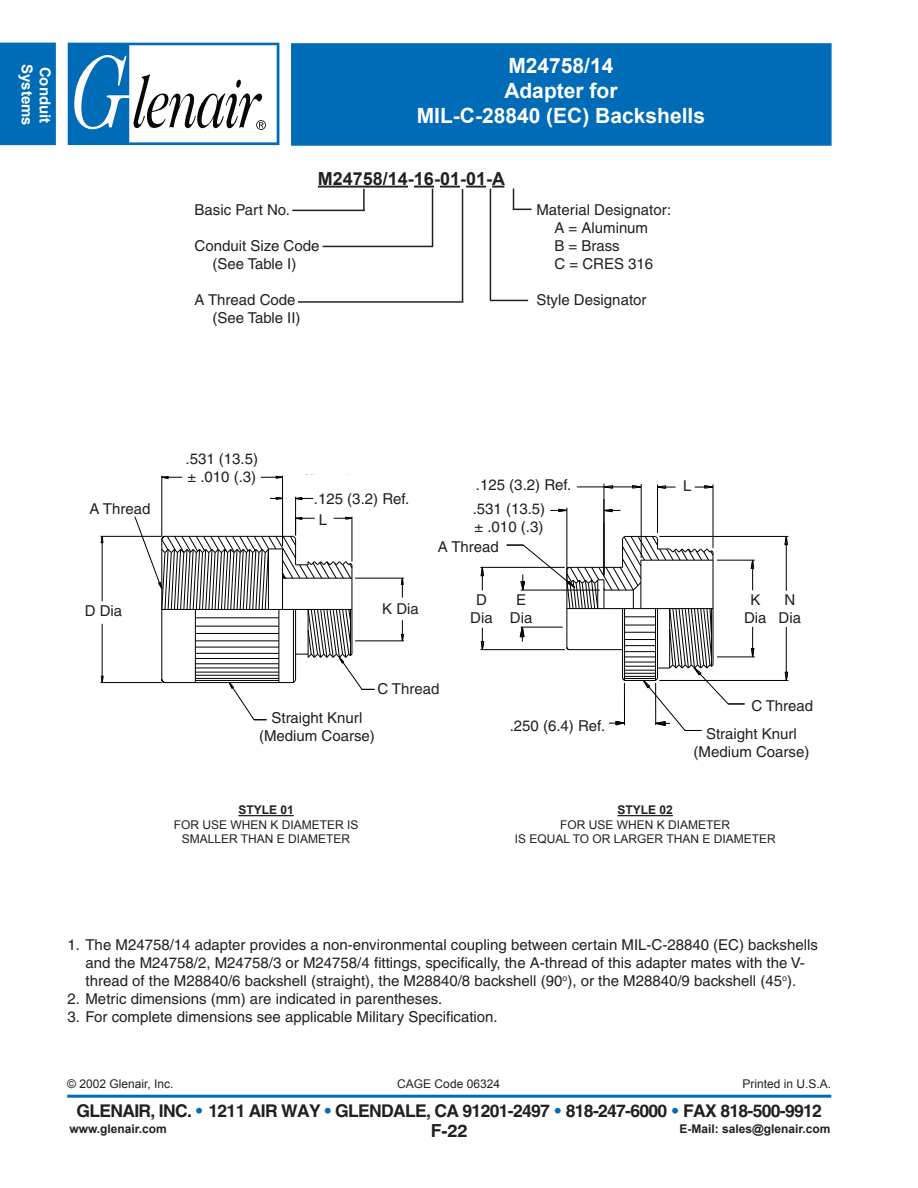
<style>
.page{position:relative;width:918px;height:1188px;background:#fff}
.page>*{position:absolute;margin:0;border:0;box-sizing:border-box;transform-origin:0 0}
.Catalog_Head{font:700 21px "Arial";color:#fff}
.Spider_Top{font:700 18px "Arial";color:#231f20}
.t1{font:700 18px "Swiss 721 BT";color:#231f20}
.t2{font:700 17.55px "Helvetica";letter-spacing:-.04em;color:#231f20}
.Hanging_indent{font:15px/18px "Helvetica";color:#231f20;text-align:center}
.Part_Dim_s_Ctr{font:15px/18px "Helvetica";color:#231f20;text-align:center}
.t3{font:700 15px "Arial";color:#fff}
.t4{font:12px "Arial";color:#231f20}
.t5{font:700 12px "Arial";color:#231f20}
.s1{color:#006bb6}
</style>
<div class="page">
<div style="left:0;top:43px;width:56px;height:102px;background:#006bb6"></div>
<div style="left:291px;top:43px;width:541px;height:103px;background:#006bb6;border:2px solid #006bb6"></div>
<svg style="left:68px;top:43px;width:211px;height:102px"></svg>
<hr style="left:67px;top:1095px;width:764px;height:3px;background:#006bb6">
<hr style="left:566px;top:508px;width:1px;height:72px;background:#000">
<svg style="left:604px;top:508px;width:16px;height:5px"></svg>
<svg style="left:550px;top:508px;width:18px;height:5px"></svg>
<hr style="left:603px;top:484px;width:1px;height:90px;background:#000">
<hr style="left:641px;top:484px;width:1px;height:74px;background:#000">
<hr style="left:577px;top:486px;width:64px;height:1px;background:#000">
<svg style="left:598px;top:484px;width:16px;height:5px"></svg>
<hr style="left:657px;top:485px;width:1px;height:48px;background:#000">
<hr style="left:713px;top:485px;width:1px;height:63px;background:#000">
<svg style="left:695px;top:485px;width:19px;height:4px"></svg>
<svg style="left:632px;top:485px;width:44px;height:4px"></svg>
<hr style="left:659px;top:536px;width:129px;height:1px;background:#000">
<hr style="left:659px;top:680px;width:129px;height:1px;background:#000">
<hr style="left:786px;top:536px;width:1px;height:55px;background:#000">
<hr style="left:786px;top:627px;width:1px;height:53px;background:#000">
<svg style="left:784px;top:671px;width:5px;height:10px"></svg>
<svg style="left:784px;top:535px;width:5px;height:11px"></svg>
<hr style="left:480px;top:567px;width:85px;height:1px;background:#000">
<hr style="left:480px;top:649px;width:85px;height:1px;background:#000">
<svg style="left:480px;top:628px;width:5px;height:23px"></svg>
<svg style="left:480px;top:566px;width:5px;height:24px"></svg>
<svg style="left:506px;top:535px;width:249px;height:196px"></svg>
<hr style="left:238px;top:815px;width:56px;height:1px;background:#231f20">
<hr style="left:618px;top:815px;width:55px;height:1px;background:#231f20">
<hr style="left:318px;top:186px;width:90px;height:2px;background:#231f20">
<hr style="left:414px;top:186px;width:20px;height:2px;background:#231f20">
<hr style="left:440px;top:186px;width:20px;height:2px;background:#231f20">
<hr style="left:466px;top:186px;width:20px;height:2px;background:#231f20">
<svg style="left:492px;top:186px;width:12px;height:2px"></svg>
<hr style="left:363px;top:189px;width:2px;height:22px;background:#231f20">
<hr style="left:292px;top:210px;width:73px;height:1px;background:#231f20">
<hr style="left:432px;top:189px;width:1px;height:58px;background:#231f20">
<hr style="left:323px;top:246px;width:110px;height:1px;background:#231f20">
<hr style="left:462px;top:189px;width:1px;height:112px;background:#231f20">
<hr style="left:298px;top:301px;width:165px;height:2px;background:#231f20">
<hr style="left:490px;top:189px;width:1px;height:111px;background:#231f20">
<hr style="left:490px;top:300px;width:38px;height:1px;background:#231f20">
<svg style="left:513px;top:189px;width:19px;height:21px"></svg>
<hr style="left:101px;top:536px;width:61px;height:1px;background:#000">
<hr style="left:101px;top:682px;width:61px;height:1px;background:#000">
<hr style="left:102px;top:536px;width:1px;height:65px;background:#000">
<hr style="left:102px;top:624px;width:1px;height:59px;background:#000">
<svg style="left:100px;top:675px;width:4px;height:9px"></svg>
<svg style="left:100px;top:535px;width:4px;height:9px"></svg>
<hr style="left:295px;top:497px;width:1px;height:38px;background:#000">
<svg style="left:270px;top:496px;width:43px;height:5px"></svg>
<hr style="left:161px;top:476px;width:1px;height:60px;background:#000">
<hr style="left:282px;top:476px;width:1px;height:70px;background:#000">
<svg style="left:261px;top:475px;width:22px;height:4px"></svg>
<svg style="left:161px;top:475px;width:21px;height:4px"></svg>
<hr style="left:355px;top:578px;width:49px;height:1px;background:#000">
<hr style="left:355px;top:640px;width:49px;height:1px;background:#000">
<svg style="left:400px;top:620px;width:4px;height:22px"></svg>
<svg style="left:400px;top:577px;width:4px;height:21px"></svg>
<svg style="left:134px;top:516px;width:241px;height:205px"></svg>
<p class="t3" style="left:37px;top:64px;width:63px;rotate:90deg">Systems</p>
<p class="t3" style="left:55px;top:67px;width:58px;rotate:90deg">Conduit</p>
<p class="Catalog_Head" style="left:508px;top:52px;width:107px">M24758/14</p>
<p class="Catalog_Head" style="left:504px;top:77px;width:115px">Adapter for</p>
<p class="Catalog_Head" style="left:417px;top:102px;width:290px">MIL-C-28840 (EC) Backshells</p>
<p class="Spider_Top" style="left:318px;top:167px;width:189px">M24758/14-16-01-01-A</p>
<p class="Hanging_indent" style="left:195px;top:200px;width:97px">Basic Part No.</p>
<p class="Hanging_indent" style="left:195px;top:236px;width:126px">Conduit Size Code</p>
<p class="Hanging_indent" style="left:213px;top:254px;width:85px">(See Table I)</p>
<p class="Hanging_indent" style="left:195px;top:290px;width:102px">A Thread Code</p>
<p class="Hanging_indent" style="left:213px;top:308px;width:90px">(See Table II)</p>
<p class="Hanging_indent" style="left:536px;top:200px;width:136px">Material Designator:</p>
<p class="Hanging_indent" style="left:554px;top:218px;width:95px">A = Aluminum</p>
<p class="Hanging_indent" style="left:554px;top:236px;width:67px">B = Brass</p>
<p class="Hanging_indent" style="left:554px;top:254px;width:100px">C = CRES 316</p>
<p class="Hanging_indent" style="left:536px;top:290px;width:112px">Style Designator</p>
<p class="Part_Dim_s_Ctr" style="left:89px;top:500px;width:62px">A Thread</p>
<p class="Part_Dim_s_Ctr" style="left:85px;top:602px;width:39px">D Dia</p>
<p class="Part_Dim_s_Ctr" style="left:186px;top:450px;width:74px">.531 (13.5)</p>
<p class="Part_Dim_s_Ctr" style="left:187px;top:468px;width:70px">± .010 (.3)</p>
<p class="Part_Dim_s_Ctr" style="left:314px;top:490px;width:97px">.125 (3.2) Ref.</p>
<p class="Part_Dim_s_Ctr" style="left:319px;top:511px;width:10px">L</p>
<p class="Part_Dim_s_Ctr" style="left:382px;top:600px;width:38px">K Dia</p>
<p class="Part_Dim_s_Ctr" style="left:476px;top:476px;width:97px">.125 (3.2) Ref.</p>
<p class="Part_Dim_s_Ctr" style="left:683px;top:477px;width:10px">L</p>
<p class="Part_Dim_s_Ctr" style="left:473px;top:500px;width:74px">.531 (13.5)</p>
<p class="Part_Dim_s_Ctr" style="left:475px;top:518px;width:70px">± .010 (.3)</p>
<p class="Part_Dim_s_Ctr" style="left:438px;top:537px;width:62px">A Thread</p>
<p class="Part_Dim_s_Ctr" style="left:470px;top:590px;width:24px">D<br>Dia</p>
<p class="Part_Dim_s_Ctr" style="left:510px;top:590px;width:24px">E<br>Dia</p>
<p class="Part_Dim_s_Ctr" style="left:779px;top:591px;width:24px">N<br>Dia</p>
<p class="Part_Dim_s_Ctr" style="left:744px;top:591px;width:24px">K<br>Dia</p>
<p class="Part_Dim_s_Ctr" style="left:378px;top:680px;width:63px">C Thread</p>
<p class="Part_Dim_s_Ctr" style="left:259px;top:708px;width:117px">Straight Knurl (Medium Coarse)</p>
<p class="t5" style="left:238px;top:802px;width:57px">STYLE 01</p>
<p class="t4" style="left:174px;top:817px;width:186px">FOR USE WHEN K DIAMETER IS</p>
<p class="t4" style="left:182px;top:831px;width:170px">SMALLER THAN E DIAMETER</p>
<p class="Part_Dim_s_Ctr" style="left:510px;top:717px;width:97px">.250 (6.4) Ref.</p>
<p class="Part_Dim_s_Ctr" style="left:751px;top:697px;width:63px">C Thread</p>
<p class="Part_Dim_s_Ctr" style="left:694px;top:724px;width:117px">Straight Knurl (Medium Coarse)</p>
<p class="t5" style="left:618px;top:802px;width:57px">STYLE 02</p>
<p class="t4" style="left:560px;top:817px;width:172px">FOR USE WHEN K DIAMETER</p>
<p class="t4" style="left:515px;top:831px;width:262px">IS EQUAL TO OR LARGER THAN E DIAMETER</p>
<p class="Hanging_indent" style="left:68px;top:936px;width:752px">1. The M24758/14 adapter provides a non-environmental coupling between certain MIL-C-28840 (EC) backshells and the M24758/2, M24758/3 or M24758/4 fittings, specifically, the A-thread of this adapter mates with the V&shy;thread of the M28840/6 backshell (straight), the M28840/8 backshell (90<sup>o</sup>), or the M28840/9 backshell (45<sup>o</sup>).</p>
<p class="Hanging_indent" style="left:68px;top:990px;width:376px">2. Metric dimensions (mm) are indicated in parentheses.</p>
<p class="Hanging_indent" style="left:68px;top:1008px;width:432px">3. For complete dimensions see applicable Military Specification.</p>
<p class="t4" style="left:67px;top:1076px;width:108px">© 2002 Glenair, Inc.</p>
<p class="t4" style="left:397px;top:1076px;width:104px">CAGE Code 06324</p>
<p class="t4" style="left:743px;top:1076px;width:90px">Printed in U.S.A.</p>
<p class="t5" style="left:69px;top:1120px;width:99px">www.glenair.com</p>
<p class="t5" style="left:679px;top:1121px;width:153px">E-Mail: sales@glenair.com</p>
<p class="t2" style="left:76px;top:1100px;width:747px">GLENAIR, INC. <span class="s1">•</span> 1211 AIR WAY <span class="s1">•</span> GLENDALE, CA 91201-2497 <span class="s1">•</span> 818-247-6000 <span class="s1">•</span> FAX 818-500-9912</p>
<p class="t1" style="left:431px;top:1120px;width:38px">F-22</p>
</div>
